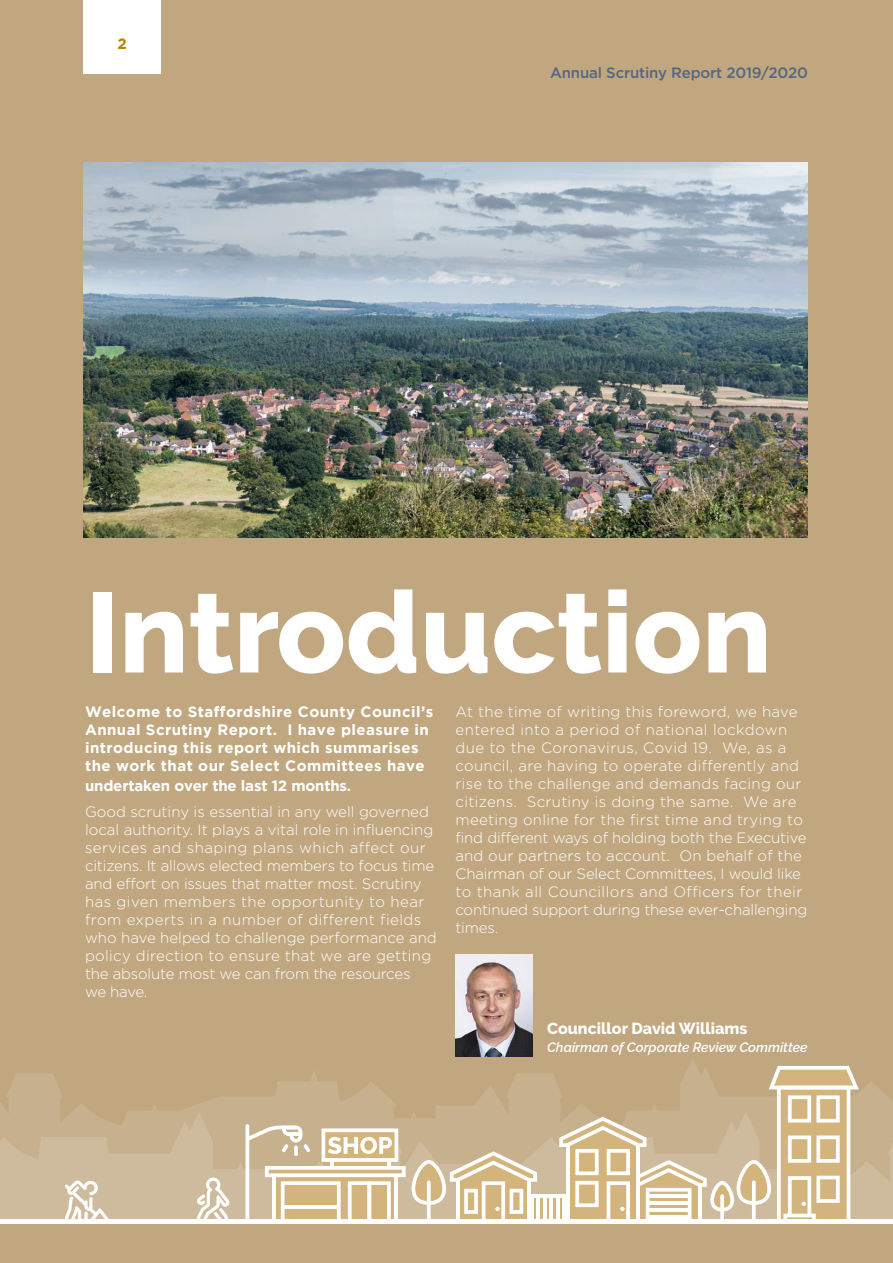
<style>
.page{position:relative;width:893px;height:1263px;background:#c1a780}
.page>*{position:absolute;margin:0;border:0;box-sizing:border-box;transform-origin:0 0}
.t1{font:800 113.7px "Raleway";color:#fff}
.t2{font:800 16.05px "Raleway";color:#fff}
.t3{font:300 15px/18px "Gotham";letter-spacing:.005em;color:#fff}
.t4{font:700 15px/18px "Gotham";letter-spacing:.03em;color:#fff}
.t5{font:700 15px "Gotham";letter-spacing:-.01em;color:#fff}
.t6{font:500 15px "Gotham";letter-spacing:-.01em;color:#546684}
.t7{font:700 15px "Gotham";color:#b58400}
.t8{font:italic 600 13.5px "Raleway";color:#fff}
</style>
<div class="page">
<svg style="left:11px;top:1059px;width:864px;height:27px"></svg>
<svg style="left:266px;top:1068px;width:503px;height:18px"></svg>
<svg style="left:0;top:1086px;width:893px;height:133px"></svg>
<svg style="left:769px;top:1066px;width:90px;height:23px"></svg>
<svg style="left:783px;top:1176px;width:57px;height:43px"></svg>
<svg style="left:788px;top:1135px;width:52px;height:28px"></svg>
<svg style="left:788px;top:1095px;width:52px;height:27px"></svg>
<svg style="left:559px;top:1117px;width:212px;height:102px"></svg>
<hr style="left:246px;top:1124px;width:3px;height:100px;background:#fff;border-radius:2px">
<hr style="left:529px;top:1194px;width:39px;height:4px;background:#fff">
<hr style="left:536px;top:1196px;width:4px;height:26px;background:#fff">
<hr style="left:543px;top:1196px;width:4px;height:26px;background:#fff">
<hr style="left:549px;top:1196px;width:4px;height:26px;background:#fff">
<hr style="left:556px;top:1196px;width:4px;height:26px;background:#fff">
<hr style="left:562px;top:1196px;width:4px;height:26px;background:#fff">
<svg style="left:249px;top:1125px;width:288px;height:94px"></svg>
<svg style="left:196px;top:1177px;width:34px;height:42px"></svg>
<svg style="left:65px;top:1180px;width:45px;height:39px"></svg>
<img style="left:455px;top:955px;width:77px;height:102px">
<div style="left:84px;top:0;width:77px;height:74px;background:#fff"></div>
<img style="left:84px;top:162px;width:724px;height:375px">
<div style="left:0;top:1219px;width:893px;height:5px;background:#fff"></div>
<p class="t7" style="left:118px;top:35px;width:11px">2</p>
<p class="t6" style="left:550px;top:64px;width:259px">Annual Scrutiny Report 2019/2020</p>
<h1 class="t1" style="left:85px;top:568px;width:688px">Introduction</h1>
<p class="t4" style="left:85px;top:702px;width:350px">Welcome to Staffordshire County Council’s Annual Scrutiny Report. I have pleasure in introducing this report which summarises the work that our Select Committees have</p>
<p class="t5" style="left:85px;top:777px;width:268px">undertaken over the last 12 months.</p>
<p class="t3" style="left:85px;top:803px;width:353px">Good scrutiny is essential in any well governed local authority. It plays a vital role in influencing services and shaping plans which affect our citizens. It allows elected members to focus time and effort on issues that matter most. Scrutiny has given members the opportunity to hear from experts in a number of different fields who have helped to challenge performance and policy direction to ensure that we are getting the absolute most we can from the resources<br>we have.</p>
<p class="t3" style="left:455px;top:702px;width:353px">At the time of writing this foreword, we have entered into a period of national lockdown due to the Coronavirus, Covid 19. We, as a council, are having to operate differently and rise to the challenge and demands facing our citizens. Scrutiny is doing the same. We are meeting online for the first time and trying to find different ways of holding both the Executive and our partners to account. On behalf of the Chairman of our Select Committees, I would like to thank all Councillors and Officers for their continued support during these ever-challenging times.</p>
<p class="t2" style="left:547px;top:1019px;width:202px">Councillor David Williams</p>
<p class="t8" style="left:547px;top:1040px;width:262px">Chairman of Corporate Review Committee</p>
</div>
